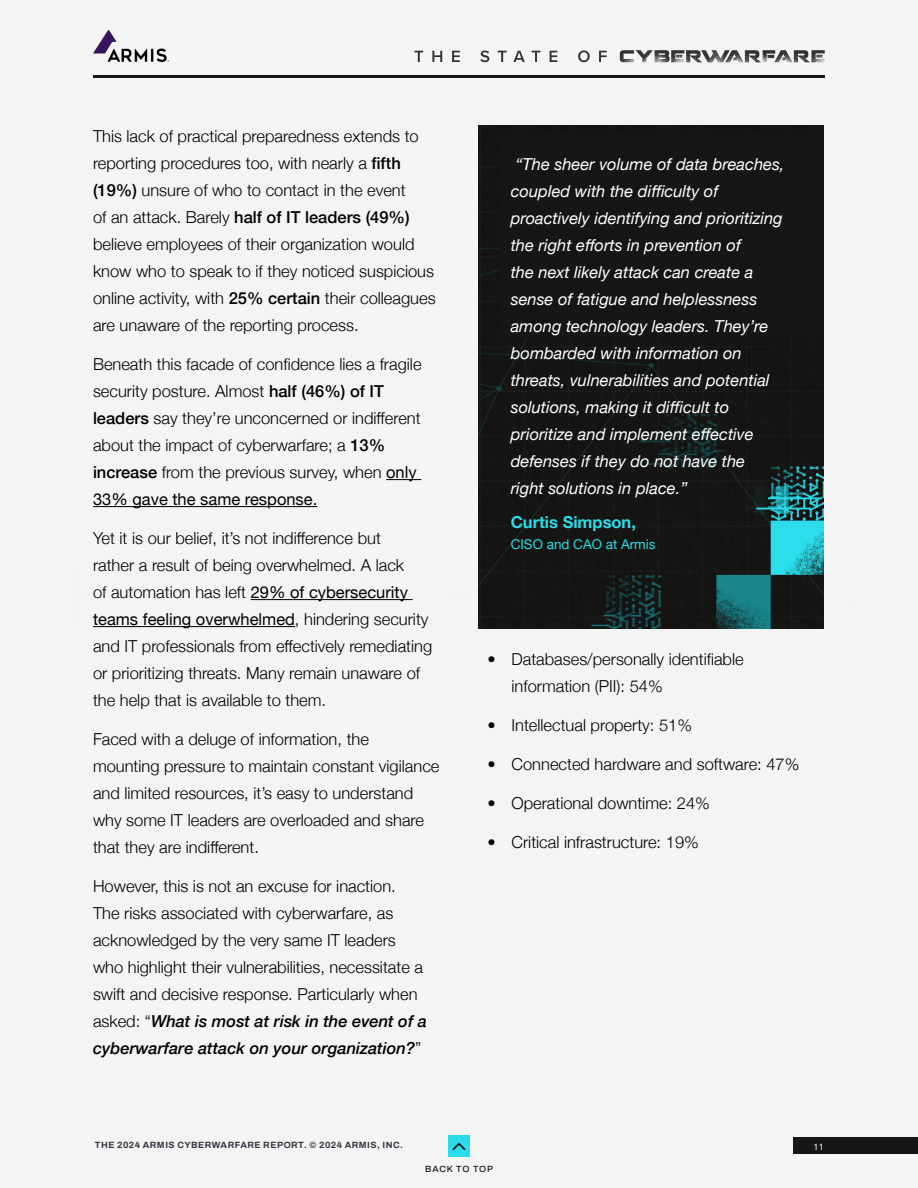
<style>
.page{position:relative;width:918px;height:1188px;background:#f4f4f4}
.page>*{position:absolute;margin:0;border:0;box-sizing:border-box;transform-origin:0 0}
.t1{font:300 16.5px/27px "Helvetica Neue";color:#000}
.t2{font:italic 16.5px/27px "Helvetica Neue";color:#fff}
.t3{font:700 16.5px "Helvetica Neue";color:#2adcea}
.t4{font:13.5px "Helvetica Neue";color:#2adcea}
.t5{font:700 9px "Archivo";letter-spacing:.05em;color:#343741}
.t6{font:500 9px "Archivo";letter-spacing:.095em;color:#161616}
.t7{font:9px "Helvetica Neue";color:#fff}
.s1{font-weight:500}
.s2{font-weight:400}
.s3{font-weight:500;font-style:italic}
</style>
<div class="page">
<img style="left:93px;top:599px;width:731px;height:30px">
<img style="left:93px;top:31px;width:76px;height:30px">
<div style="left:794px;top:1137px;width:124px;height:17px;background:#161616"></div>
<hr style="left:93px;top:75px;width:732px;height:3px;background:#161616">
<svg style="left:620px;top:50px;width:205px;height:12px"></svg>
<svg style="left:599px;top:51px;width:8px;height:11px"></svg>
<svg style="left:578px;top:50px;width:12px;height:12px"></svg>
<svg style="left:550px;top:51px;width:7px;height:11px"></svg>
<svg style="left:532px;top:51px;width:8px;height:11px"></svg>
<svg style="left:513px;top:51px;width:12px;height:11px"></svg>
<svg style="left:498px;top:51px;width:9px;height:11px"></svg>
<svg style="left:480px;top:51px;width:9px;height:11px"></svg>
<svg style="left:452px;top:51px;width:8px;height:11px"></svg>
<svg style="left:432px;top:51px;width:10px;height:11px"></svg>
<svg style="left:414px;top:51px;width:9px;height:11px"></svg>
<div style="left:448px;top:1136px;width:22px;height:21px;background:#2adcea"></div>
<svg style="left:452px;top:1142px;width:14px;height:9px"></svg>
<hr style="left:386px;top:479px;width:35px;height:1px;background:#000">
<hr style="left:93px;top:506px;width:224px;height:1px;background:#000">
<hr style="left:251px;top:599px;width:162px;height:1px;background:#000">
<hr style="left:93px;top:626px;width:202px;height:1px;background:#000">
<img style="left:478px;top:126px;width:346px;height:502px">
<div style="left:500px;top:132px;width:324px;height:206px;background:#161616"></div>
<p class="t1" style="left:93px;top:121px;width:344px">This lack of practical preparedness extends to reporting procedures too, with nearly a <span class="s1">fifth (19%)</span> unsure of who to contact in the event<br>of an attack. Barely <span class="s1">half of IT leaders (49%) </span>believe employees of their organization would know who to speak to if they noticed suspicious online activity, with <span class="s1">25% certain</span> their colleagues are unaware of the reporting process.</p>
<p class="t1" style="left:93px;top:349px;width:330px">Beneath this facade of confidence lies a fragile security posture. Almost <span class="s1">half (46%) of IT leaders</span> say they’re unconcerned or indifferent about the impact of cyberwarfare; a <span class="s1">13% increase</span> from the previous survey, when <span class="s2">only 33% gave the same response.</span></p>
<p class="t1" style="left:93px;top:523px;width:341px">Yet it is our belief, it’s not indifference but<br>rather a result of being overwhelmed. A lack<br>of automation has left <span class="s2">29% of cybersecurity teams feeling overwhelmed</span>, hindering security and IT professionals from effectively remediating or prioritizing threats. Many remain unaware of the help that is available to them.</p>
<p class="t1" style="left:93px;top:724px;width:348px">Faced with a deluge of information, the mounting pressure to maintain constant vigilance and limited resources, it’s easy to understand why some IT leaders are overloaded and share that they are indifferent.</p>
<p class="t1" style="left:93px;top:871px;width:336px">However, this is not an excuse for inaction.<br>The risks associated with cyberwarfare, as acknowledged by the very same IT leaders who highlight their vulnerabilities, necessitate a swift and decisive response. Particularly when asked: “<span class="s3">What is most at risk in the event of a cyberwarfare attack on your organization?</span>”</p>
<p class="t2" style="left:511px;top:152px;width:275px">“The sheer volume of data breaches, coupled with the difficulty of proactively identifying and prioritizing the right efforts in prevention of<br>the next likely attack can create a sense of fatigue and helplessness among technology leaders. They’re bombarded with information on threats, vulnerabilities and potential solutions, making it difficult to prioritize and implement effective defenses if they do not have the<br>right solutions in place.”</p>
<p class="t3" style="left:511px;top:509px;width:127px">Curtis Simpson,</p>
<p class="t4" style="left:511px;top:534px;width:146px">CISO and CAO at Armis</p>
<p class="t1" style="left:512px;top:645px;width:234px;text-indent:-24px">• Databases/personally identifiable information (PII): 54%</p>
<p class="t1" style="left:488px;top:711px;width:206px">• Intellectual property: 51%</p>
<p class="t1" style="left:488px;top:750px;width:313px">• Connected hardware and software: 47%</p>
<p class="t1" style="left:488px;top:789px;width:224px">• Operational downtime: 24%</p>
<p class="t1" style="left:488px;top:828px;width:213px">• Critical infrastructure: 19%</p>
<p class="t5" style="left:95px;top:1138px;width:310px">THE 2024 ARMIS CYBERWARFARE REPORT. © 2024 ARMIS, INC.</p>
<p class="t7" style="left:813px;top:1140px;width:12px">11</p>
<p class="t6" style="left:425px;top:1162px;width:70px">BACK TO TOP</p>
</div>
